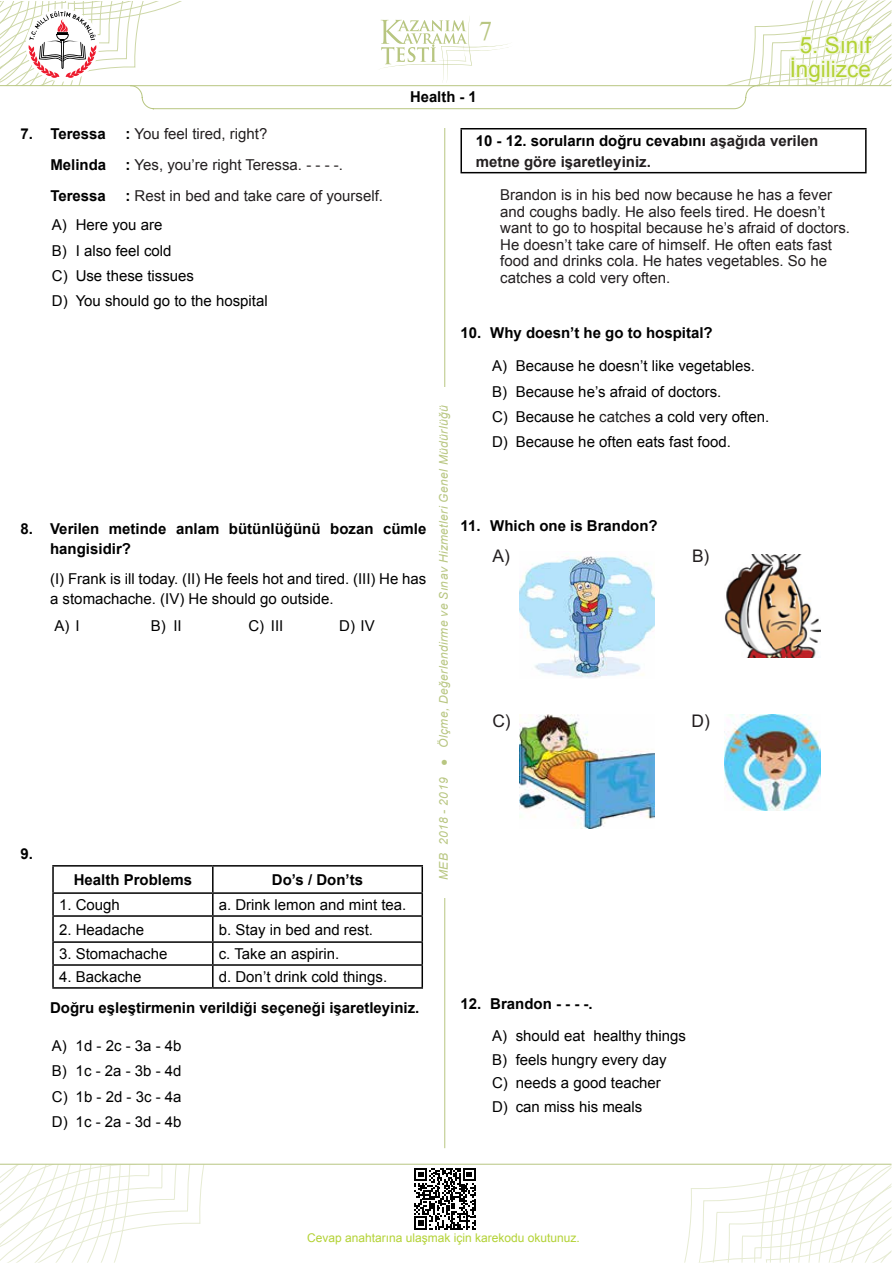
<style>
.page{position:relative;width:893px;height:1263px;background:#fff}
.page>*{position:absolute;margin:0;border:0;box-sizing:border-box;transform-origin:0 0}
.t1{font:27px "Times New Roman";color:#b8c681}
.t2{font:22.5px/24px "Arial";color:#b3d235;text-align:center}
.t3{font:17.4px "Arial";color:#231f20}
.t4{font:15px/25.2px "Arial";color:#000}
.t5{font:15px/16.5px "Arial";color:#231f20}
.t6{font:700 15px/19.5px "Arial";color:#000}
.t7{font:700 15px/21px "Arial";color:#231f20}
.t8{font:italic 12px "Arial";letter-spacing:.03em;color:#b8c681}
.t9{font:12px "Arial";color:#b3d235}
.s1{font-weight:700;color:#000}
.s2{color:#000}
.s3{color:#231f20}
</style>
<div class="page">
<svg style="left:0;top:1165px;width:204px;height:98px"></svg>
<svg style="left:684px;top:1165px;width:207px;height:97px"></svg>
<hr style="left:0;top:1164px;width:891px;height:1px;background:#b8c681">
<hr style="left:444px;top:128px;width:1px;height:1020px;background:#b8c681">
<div style="left:434px;top:387px;width:19px;height:511px;background:#fff"></div>
<svg style="left:0;top:0;width:891px;height:109px"></svg>
<svg style="left:414px;top:1168px;width:62px;height:61px"></svg>
<hr style="left:52px;top:865px;width:161px;height:1px;background:#000">
<hr style="left:52px;top:866px;width:2px;height:26px;background:#000">
<hr style="left:213px;top:865px;width:210px;height:1px;background:#000">
<hr style="left:212px;top:866px;width:2px;height:26px;background:#000">
<hr style="left:421px;top:866px;width:2px;height:26px;background:#000">
<hr style="left:52px;top:892px;width:161px;height:2px;background:#000">
<hr style="left:52px;top:894px;width:2px;height:21px;background:#000">
<hr style="left:213px;top:892px;width:210px;height:2px;background:#000">
<hr style="left:212px;top:894px;width:2px;height:21px;background:#000">
<hr style="left:421px;top:894px;width:2px;height:21px;background:#000">
<hr style="left:52px;top:915px;width:161px;height:2px;background:#000">
<hr style="left:52px;top:917px;width:2px;height:24px;background:#000">
<hr style="left:213px;top:915px;width:210px;height:2px;background:#000">
<hr style="left:212px;top:917px;width:2px;height:24px;background:#000">
<hr style="left:421px;top:917px;width:2px;height:24px;background:#000">
<hr style="left:52px;top:941px;width:161px;height:2px;background:#000">
<hr style="left:52px;top:943px;width:2px;height:21px;background:#000">
<hr style="left:213px;top:941px;width:210px;height:2px;background:#000">
<hr style="left:212px;top:943px;width:2px;height:21px;background:#000">
<hr style="left:421px;top:943px;width:2px;height:21px;background:#000">
<hr style="left:52px;top:964px;width:161px;height:2px;background:#000">
<hr style="left:52px;top:966px;width:2px;height:21px;background:#000">
<hr style="left:213px;top:964px;width:210px;height:2px;background:#000">
<hr style="left:212px;top:966px;width:2px;height:21px;background:#000">
<hr style="left:421px;top:966px;width:2px;height:21px;background:#000">
<hr style="left:52px;top:987px;width:161px;height:2px;background:#000">
<hr style="left:213px;top:987px;width:210px;height:2px;background:#000">
<hr style="left:460px;top:128px;width:407px;height:1px;background:#000">
<hr style="left:460px;top:129px;width:2px;height:43px;background:#000">
<hr style="left:865px;top:129px;width:2px;height:43px;background:#000">
<hr style="left:460px;top:172px;width:407px;height:1px;background:#000">
<img style="left:520px;top:556px;width:134px;height:122px">
<img style="left:725px;top:554px;width:96px;height:103px">
<img style="left:520px;top:715px;width:134px;height:114px">
<img style="left:725px;top:715px;width:96px;height:96px">
<p class="t6" style="left:20px;top:124px;width:87px">7. Teressa</p>
<p class="t5" style="left:125px;top:126px;width:144px"><span class="s1">:</span> You feel tired, right?</p>
<p class="t6" style="left:50px;top:155px;width:57px">Melinda</p>
<p class="t5" style="left:125px;top:157px;width:219px"><span class="s1">:</span> Yes, you’re right Teressa. - - - -.</p>
<p class="t6" style="left:50px;top:186px;width:57px">Teressa</p>
<p class="t5" style="left:52px;top:181px;width:333px;line-height:29.5px;text-indent:74px"><span class="s1">:</span> Rest in bed and take care of yourself.<br><span class="s2">A) Here you are</span></p>
<p class="t4" style="left:52px;top:238px;width:217px">B) I also feel cold<br>C) Use these tissues<br>D) You should go to the hospital</p>
<h1 class="t1" style="left:479px;top:13px;width:15px">7</h1>
<p class="t6" style="left:410px;top:88px;width:68px">Health - 1</p>
<h2 class="t2" style="left:790px;top:33px;width:83px">5. Sınıf<br>İngilizce</h2>
<p class="t7" style="left:476px;top:130px;width:344px"><span class="s2">10 - 12. soruların doğru cevabını</span> aşağıda verilen metne göre işaretleyiniz.</p>
<p class="t5" style="left:500px;top:187px;width:351px">Brandon is in his bed now because he has a fever and coughs badly. He also feels tired. He doesn’t want to go to hospital because he’s afraid of doctors.<br>He doesn’t take care of himself. He often eats fast food and drinks cola. He hates vegetables. So he catches a cold very often.</p>
<p class="t6" style="left:50px;top:520px;width:378px;text-indent:-30px">8. Verilen metinde anlam bütünlüğünü bozan cümle hangisidir?</p>
<p class="t4" style="left:50px;top:569px;width:378px;line-height:19.5px">(I) Frank is ill today. (II) He feels hot and tired. (III) He has a stomachache. (IV) He should go outside.</p>
<p class="t4" style="left:54px;top:613px;width:27px">A) I</p>
<p class="t4" style="left:151px;top:613px;width:32px">B) II</p>
<p class="t4" style="left:248px;top:613px;width:37px">C) III</p>
<p class="t4" style="left:339px;top:613px;width:37px">D) IV</p>
<p class="t6" style="left:20px;top:844px;width:14px">9.</p>
<p class="t6" style="left:74px;top:870px;width:120px">Health Problems</p>
<p class="t6" style="left:272px;top:870px;width:93px">Do’s / Don’ts</p>
<p class="t4" style="left:59px;top:892px;width:62px">1. Cough</p>
<p class="t4" style="left:219px;top:892px;width:189px">a. Drink lemon and mint tea.</p>
<p class="t4" style="left:59px;top:917px;width:87px">2. Headache</p>
<p class="t4" style="left:219px;top:917px;width:156px">b. Stay in bed and rest.</p>
<p class="t4" style="left:59px;top:941px;width:110px">3. Stomachache</p>
<p class="t4" style="left:219px;top:941px;width:122px">c. Take an aspirin.</p>
<p class="t4" style="left:59px;top:964px;width:84px">4. Backache</p>
<p class="t4" style="left:219px;top:964px;width:170px">d. Don’t drink cold things.</p>
<p class="t6" style="left:50px;top:998px;width:371px">Doğru eşleştirmenin verildiği seçeneği işaretleyiniz.</p>
<p class="t4" style="left:52px;top:1033px;width:131px;text-align:justify">A) 1d - 2c - 3a - 4b B) 1c - 2a - 3b - 4d C) 1b - 2d - 3c - 4a D) 1c - 2a - 3d - 4b</p>
<p class="t8" style="left:436px;top:880px;width:476px;rotate:-90deg">MEB 2018 - 2019 ● Ölçme, Değerlendirme ve Sınav Hizmetleri Genel Müdürlüğü</p>
<p class="t6" style="left:460px;top:323px;width:254px">10. Why doesn’t he go to hospital?</p>
<p class="t4" style="left:492px;top:354px;width:279px">A) Because he doesn’t like vegetables.<br>B) Because he’s afraid of doctors.<br>C) Because he <span class="s3">catches</span> a cold very often.<br>D) Because he often eats fast food.</p>
<p class="t6" style="left:460px;top:516px;width:199px">11. Which one is Brandon?</p>
<p class="t3" style="left:492px;top:544px;width:19px">A)</p>
<p class="t3" style="left:692px;top:544px;width:19px">B)</p>
<p class="t3" style="left:492px;top:710px;width:20px">C)</p>
<p class="t3" style="left:691px;top:710px;width:20px">D)</p>
<p class="t6" style="left:460px;top:994px;width:134px">12. Brandon - - - -.</p>
<p class="t4" style="left:492px;top:1024px;width:195px;line-height:23.7px">A) should eat healthy things<br>B) feels hungry every day<br>C) needs a good teacher<br>D) can miss his meals</p>
<p class="t9" style="left:307px;top:1230px;width:274px">Cevap anahtarına ulaşmak için karekodu okutunuz.</p>
</div>
